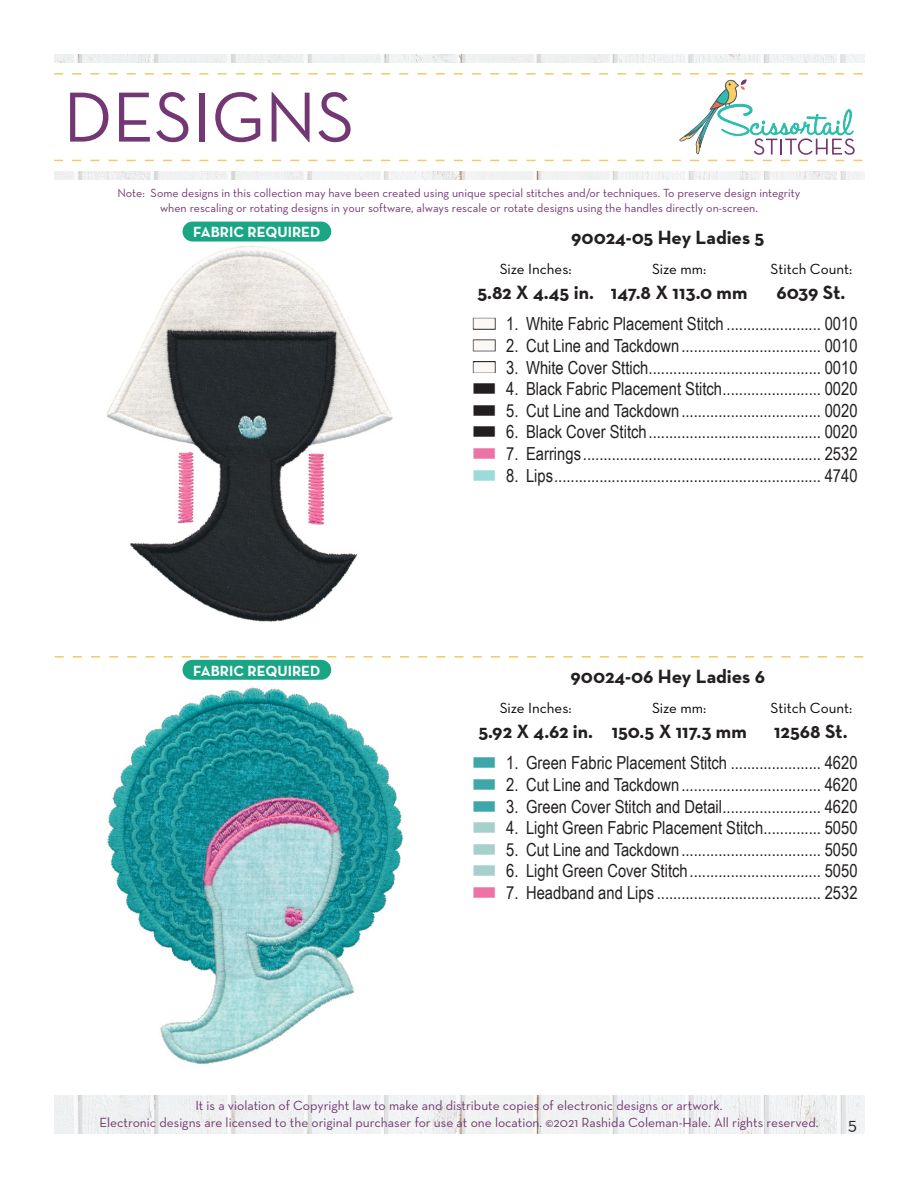
<style>
.page{position:relative;width:918px;height:1188px;background:#fff}
.page>*{position:absolute;margin:0;border:0;box-sizing:border-box;transform-origin:0 0}
.t1{font:72px "Neutra Text";color:#733873}
.t2{font:700 19.5px "Neutra Text";color:#231f20}
.t3{font:18px "Arial Narrow";color:#231f20}
.t4{font:18px "Neutra Text";color:#231f20}
.t5{font:15px "Neutra Text";color:#040503}
.t6{font:700 15px "Neutra Text";color:#fff}
.t7{font:13.5px "Neutra Text";color:#733873}
.t8{font:12px "Neutra Text";color:#733873}
.s1{color:#ed72a5}
.s2{color:#9bdbda}
.s3{color:#3fa7a9}
.s4{color:#a7cfcb}
</style>
<div class="page">
<img style="left:54px;top:1096px;width:810px;height:38px">
<img style="left:54px;top:54px;width:810px;height:126px">
<div style="left:29px;top:63px;width:863px;height:108px;background:#fff"></div>
<svg style="left:54px;top:73px;width:809px;height:88px"></svg>
<svg style="left:55px;top:656px;width:808px;height:2px"></svg>
<img style="left:107px;top:235px;width:286px;height:387px">
<img style="left:107px;top:674px;width:296px;height:391px">
<div style="left:183px;top:222px;width:148px;height:20px;background:#1aa585;border-radius:10px"></div>
<div style="left:183px;top:660px;width:148px;height:20px;background:#1aa585;border-radius:10px"></div>
<p class="t1" style="left:63px;top:73px;width:293px">DESIGNS</p>
<p class="t8" style="left:117px;top:186px;width:685px">Note: Some designs in this collection may have been created using unique special stitches and/or techniques. To preserve design integrity</p>
<p class="t8" style="left:160px;top:200px;width:599px">when rescaling or rotating designs in your software, always rescale or rotate designs using the handles directly on-screen.</p>
<p class="t6" style="left:193px;top:223px;width:129px">FABRIC REQUIRED</p>
<p class="t6" style="left:193px;top:661px;width:129px">FABRIC REQUIRED</p>
<p class="t2" style="left:571px;top:225px;width:195px">90024-05 Hey Ladies 5</p>
<p class="t5" style="left:500px;top:260px;width:73px">Size Inches:</p>
<p class="t5" style="left:652px;top:260px;width:56px">Size mm:</p>
<p class="t5" style="left:770px;top:260px;width:83px">Stitch Count:</p>
<p class="t2" style="left:477px;top:280px;width:118px">5.82 X 4.45 in.</p>
<p class="t2" style="left:611px;top:280px;width:138px">147.8 X 113.0 mm</p>
<p class="t2" style="left:776px;top:280px;width:71px">6039 St.</p>
<p class="t3" style="left:472px;top:311px;width:387px">■ 1. White Fabric Placement Stitch ....................... 0010</p>
<p class="t3" style="left:472px;top:332px;width:387px">■ 2. Cut Line and Tackdown .................................. 0010</p>
<p class="t3" style="left:472px;top:354px;width:387px">■ 3. White Cover Sttich.......................................... 0010</p>
<p class="t3" style="left:472px;top:376px;width:387px">■ 4. Black Fabric Placement Stitch........................ 0020</p>
<p class="t3" style="left:472px;top:397px;width:387px">■ 5. Cut Line and Tackdown .................................. 0020</p>
<p class="t3" style="left:472px;top:419px;width:387px">■ 6. Black Cover Stitch.......................................... 0020</p>
<p class="t3" style="left:472px;top:440px;width:387px"><span class="s1">■</span> 7. Earrings.......................................................... 2532</p>
<p class="t3" style="left:472px;top:462px;width:387px"><span class="s2">■</span> 8. Lips................................................................. 4740</p>
<p class="t2" style="left:571px;top:664px;width:196px">90024-06 Hey Ladies 6</p>
<p class="t5" style="left:500px;top:699px;width:73px">Size Inches:</p>
<p class="t5" style="left:652px;top:699px;width:56px">Size mm:</p>
<p class="t5" style="left:770px;top:699px;width:83px">Stitch Count:</p>
<p class="t2" style="left:478px;top:719px;width:116px">5.92 X 4.62 in.</p>
<p class="t2" style="left:612px;top:719px;width:137px">150.5 X 117.3 mm</p>
<p class="t2" style="left:774px;top:719px;width:75px">12568 St.</p>
<p class="t3" style="left:472px;top:750px;width:387px"><span class="s3">■</span> 1. Green Fabric Placement Stitch ...................... 4620</p>
<p class="t3" style="left:472px;top:772px;width:387px"><span class="s3">■</span> 2. Cut Line and Tackdown .................................. 4620</p>
<p class="t3" style="left:472px;top:793px;width:387px"><span class="s3">■</span> 3. Green Cover Stitch and Detail........................ 4620</p>
<p class="t3" style="left:472px;top:815px;width:387px"><span class="s4">■</span> 4. Light Green Fabric Placement Stitch.............. 5050</p>
<p class="t3" style="left:472px;top:836px;width:387px"><span class="s4">■</span> 5. Cut Line and Tackdown .................................. 5050</p>
<p class="t3" style="left:472px;top:858px;width:387px"><span class="s4">■</span> 6. Light Green Cover Stitch................................ 5050</p>
<p class="t3" style="left:472px;top:880px;width:387px"><span class="s1">■</span> 7. Headband and Lips ........................................ 2532</p>
<p class="t7" style="left:195px;top:1098px;width:529px">It is a violation of Copyright law to make and distribute copies of electronic designs or artwork.</p>
<p class="t7" style="left:99px;top:1114px;width:721px">Electronic designs are licensed to the original purchaser for use at one location. ©2021 Rashida Coleman-Hale. All rights reserved.</p>
<p class="t4" style="left:848px;top:1113px;width:10px">5</p>
</div>
